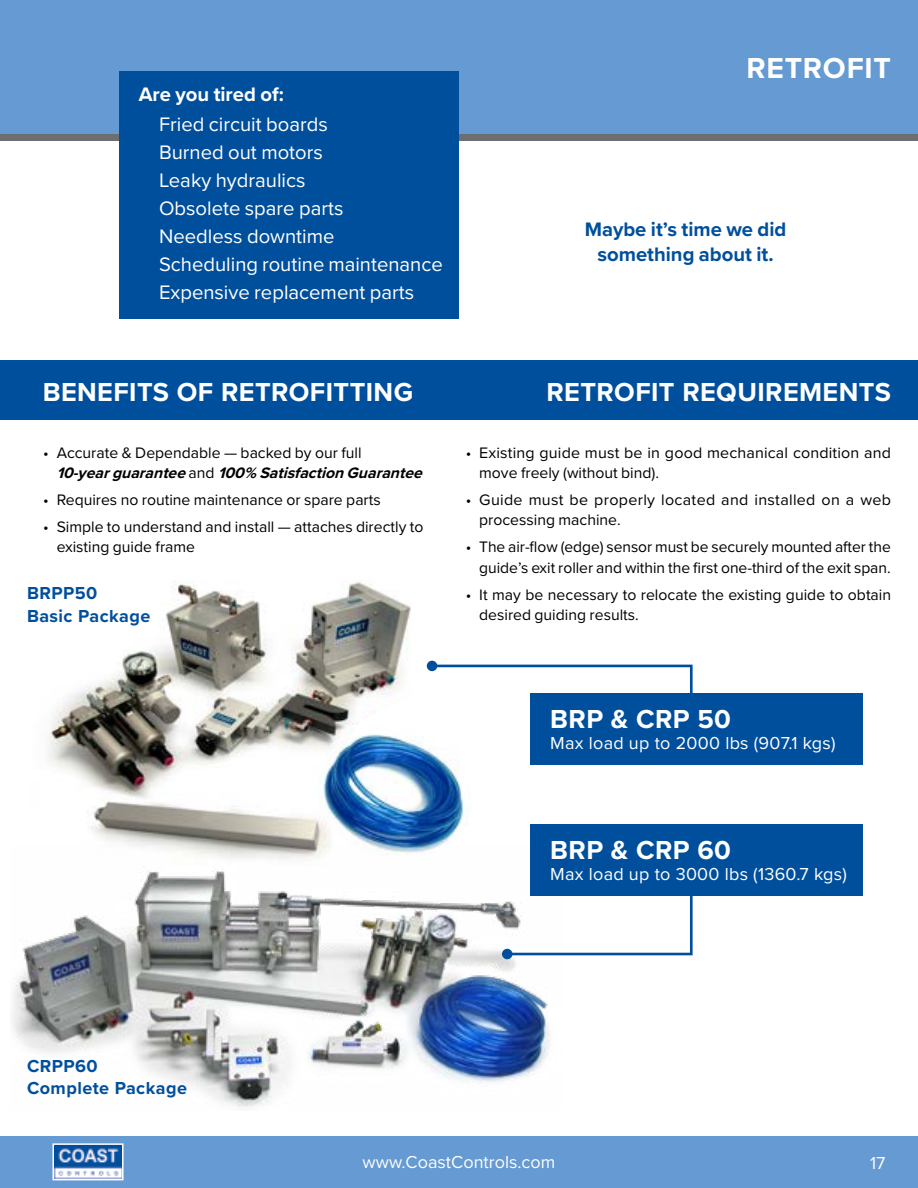
<style>
.page{position:relative;width:918px;height:1188px;background:#fff}
.page>*{position:absolute;margin:0;border:0;box-sizing:border-box;transform-origin:0 0}
.t1{font:700 30px "Proxima Nova";letter-spacing:.025em;color:#fff}
.t2{font:700 27px "Proxima Nova";letter-spacing:.015em;color:#fff}
.t3{font:20.25px/27.9px "Proxima Nova";color:#fff}
.t4{font:700 20.25px/25.5px "Proxima Nova";color:#004f9d;text-align:center}
.t5{font:700 20.25px "Proxima Nova";color:#fff}
.t6{font:18px "Proxima Nova";letter-spacing:.015em;color:#fff}
.t7{font:700 18px/22.5px "Proxima Nova";letter-spacing:.025em;color:#004f9d}
.t8{font:15.75px/20.2px "Proxima Nova";color:#000}
.t9{font:italic 700 15.75px/20.2px "Proxima Nova";color:#000}
.t10{font:15.75px/20.2px "Proxima Nova";letter-spacing:.02em;color:#000}
.s1{font-weight:400;font-style:normal}
</style>
<div class="page">
<div style="left:0;top:134px;width:918px;height:6px;background:#6d6e71"></div>
<div style="left:0;top:0;width:918px;height:134px;background:#659ad2"></div>
<div style="left:0;top:1136px;width:918px;height:52px;background:#659ad2"></div>
<svg style="left:52px;top:1143px;width:72px;height:38px;background:#7ea1cc"></svg>
<div style="left:530px;top:693px;width:333px;height:72px;background:#004f9d"></div>
<div style="left:530px;top:824px;width:333px;height:72px;background:#004f9d"></div>
<div style="left:0;top:360px;width:918px;height:60px;background:#004f9d"></div>
<div style="left:120px;top:72px;width:339px;height:247px;background:#004f9d"></div>
<img style="left:49px;top:580px;width:362px;height:264px">
<img style="left:318px;top:725px;width:147px;height:119px">
<img style="left:12px;top:844px;width:538px;height:263px">
<svg style="left:429px;top:663px;width:264px;height:30px"></svg>
<div style="left:427px;top:661px;width:10px;height:10px;background:#004f9d;border-radius:50%"></div>
<svg style="left:505px;top:893px;width:188px;height:64px"></svg>
<div style="left:502px;top:949px;width:10px;height:10px;background:#004f9d;border-radius:50%"></div>
<p class="t5" style="left:139px;top:79px;width:146px">Are you tired of:</p>
<p class="t3" style="left:159px;top:110px;width:285px">Fried circuit boards<br>Burned out motors<br>Leaky hydraulics<br>Obsolete spare parts<br>Needless downtime<br>Scheduling routine maintenance<br>Expensive replacement parts</p>
<h1 class="t1" style="left:746px;top:45px;width:146px">RETROFIT</h1>
<p class="t4" style="left:585px;top:216px;width:203px">Maybe it’s time we did something about it.</p>
<h2 class="t2" style="left:43px;top:372px;width:372px">BENEFITS OF RETROFITTING</h2>
<h2 class="t2" style="left:546px;top:372px;width:346px">RETROFIT REQUIREMENTS</h2>
<p class="t9" style="left:57px;top:442px;width:373px;text-indent:-14px"><span class="s1">• Accurate &amp; Dependable — backed by our full<br></span>10-yearguarantee<span class="s1">a n d</span> 100% SatisfactionGuarantee</p>
<p class="t8" style="left:43px;top:489px;width:339px">• Requires no routine maintenance or spare parts</p>
<p class="t8" style="left:57px;top:516px;width:368px;text-indent:-13px">• Simple to understand and install — attaches directly to existing guide frame</p>
<p class="t7" style="left:27px;top:582px;width:125px">BRPP50<br>Basic Package</p>
<p class="t8" style="left:479px;top:442px;width:413px;text-indent:-14px">• Existing guide must be in good mechanical condition and move freely (without bind).</p>
<p class="t10" style="left:479px;top:489px;width:413px;text-indent:-13px">• Guide must be properly located and installed on a web processing machine.</p>
<p class="t8" style="left:466px;top:536px;width:427px;text-align:right">• The air-flow (edge) sensor must be securely mounted after the guide’s exit roller and within the first one-third of the exit span.</p>
<p class="t8" style="left:479px;top:584px;width:413px;text-indent:-14px">• It may be necessary to relocate the existing guide to obtain desired guiding results.</p>
<h2 class="t2" style="left:550px;top:699px;width:182px">BRP &amp; CRP 50</h2>
<p class="t6" style="left:550px;top:729px;width:287px">Max load up to 2000 lbs (907.1 kgs)</p>
<h2 class="t2" style="left:550px;top:830px;width:182px">BRP &amp; CRP 60</h2>
<p class="t6" style="left:550px;top:860px;width:298px">Max load up to 3000 lbs (1360.7 kgs)</p>
<p class="t7" style="left:27px;top:1054px;width:161px">CRPP60<br>Complete Package</p>
<p class="t6" style="left:363px;top:1149px;width:194px">www.CoastControls.com</p>
<p class="t6" style="left:870px;top:1150px;width:17px">17</p>
</div>
